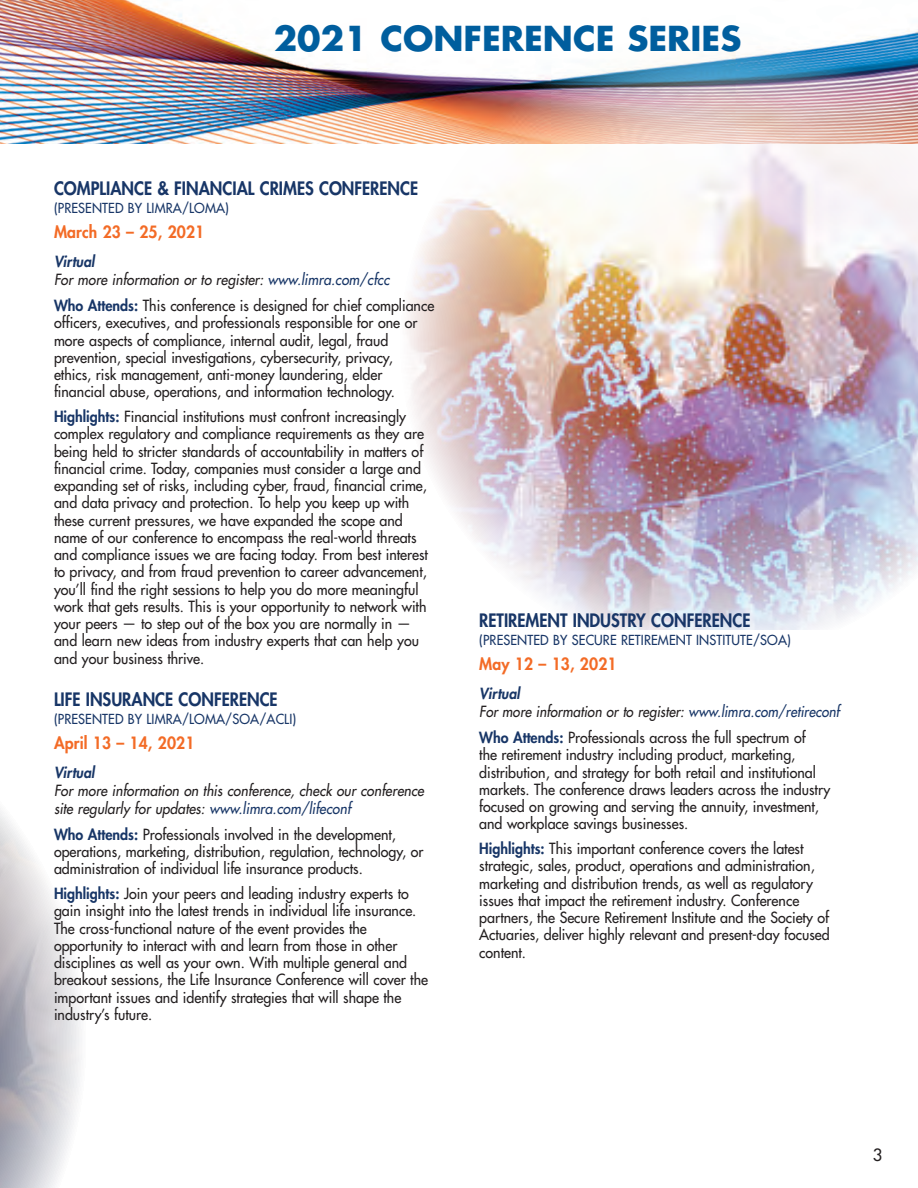
<style>
.page{position:relative;width:918px;height:1188px;background:#fff}
.page>*{position:absolute;margin:0;border:0;box-sizing:border-box;transform-origin:0 0}
.t1{font:700 33.45px "Futura Std";color:#005e9e}
.t2{font:800 18px "Futura Std";color:#183667;scale:.92 1}
.t3{font:800 16.5px "Futura Std";letter-spacing:.01em;color:#f36b26;scale:.95 1}
.t4{font:500 16.5px "Futura Std";color:#231f20}
.t5{font:500 15px/17.2px "Futura Std";color:#231f20;scale:.95 1}
.t6{font:italic 500 15px/18px "Futura Std";letter-spacing:.005em;color:#231f20;scale:.92 1}
.t7{font:italic 500 15px/18px "Futura Std";letter-spacing:.005em;color:#231f20;scale:.9 1}
.t8{font:italic 800 15px "Futura Std";letter-spacing:.005em;color:#183667;scale:.92 1}
.t9{font:500 13.5px "Futura Std";letter-spacing:.01em;color:#183667;scale:.95 1}
.s1{font-weight:800;color:#183667}
.s2{color:#183667}
</style>
<div class="page">
<img style="left:0;top:0;width:381px;height:144px">
<img style="left:381px;top:29px;width:537px;height:601px">
<h1 class="t1" style="left:274px;top:17px;width:469px">2021 CONFERENCE SERIES</h1>
<p class="t2" style="left:54px;top:177px;width:397px">COMPLIANCE &amp; FINANCIAL CRIMES CONFERENCE</p>
<p class="t9" style="left:54px;top:199px;width:186px">(PRESENTED BY LIMRA/LOMA)</p>
<p class="t3" style="left:54px;top:222px;width:160px">March 23 – 25, 2021</p>
<p class="t6" style="left:54px;top:253px;width:366px"><span class="s1">Virtual<br></span>For more information or to register: <span class="s2">www.limra.com/cfcc</span></p>
<p class="t5" style="left:54px;top:297px;width:402px"><span class="s1">Who Attends:</span> This conference is designed for chief compliance officers, executives, and professionals responsible for one or more aspects of compliance, internal audit, legal, fraud prevention, special investigations, cybersecurity, privacy,<br>ethics, risk management, anti-money laundering, elder financial abuse, operations, and information technology.</p>
<p class="t5" style="left:54px;top:408px;width:395px"><span class="s1">Highlights:</span> Financial institutions must confront increasingly complex regulatory and compliance requirements as they are being held to stricter standards of accountability in matters of financial crime. Today, companies must consider a large and expanding set of risks, including cyber, fraud, financial crime, and data privacy and protection. To help you keep up with these current pressures, we have expanded the scope and name of our conference to encompass the real-world threats and compliance issues we are facing today. From best interest to privacy, and from fraud prevention to career advancement, you’ll find the right sessions to help you do more meaningful work that gets results. This is your opportunity to network with your peers — to step out of the box you are normally in — and learn new ideas from industry experts that can help you and your business thrive.</p>
<p class="t2" style="left:54px;top:688px;width:245px">LIFE INSURANCE CONFERENCE</p>
<p class="t9" style="left:54px;top:710px;width:256px">(PRESENTED BY LIMRA/LOMA/SOA/ACLI)</p>
<p class="t3" style="left:54px;top:733px;width:149px">April 13 – 14, 2021</p>
<p class="t8" style="left:54px;top:763px;width:46px">Virtual</p>
<p class="t6" style="left:54px;top:781px;width:404px">For more information on this conference, check our conference site regularly for updates: <span class="s2">www.limra.com/lifeconf</span></p>
<p class="t5" style="left:54px;top:826px;width:391px"><span class="s1">Who Attends:</span> Professionals involved in the development, operations, marketing, distribution, regulation, technology, or administration of individual life insurance products.</p>
<p class="t5" style="left:54px;top:885px;width:395px"><span class="s1">Highlights:</span> Join your peers and leading industry experts to gain insight into the latest trends in individual life insurance.<br>The cross-functional nature of the event provides the opportunity to interact with and learn from those in other disciplines as well as your own. With multiple general and breakout sessions, the Life Insurance Conference will cover the important issues and identify strategies that will shape the industry’s future.</p>
<p class="t2" style="left:479px;top:609px;width:296px">RETIREMENT INDUSTRY CONFERENCE</p>
<p class="t9" style="left:479px;top:631px;width:330px">(PRESENTED BY SECURE RETIREMENT INSTITUTE/SOA)</p>
<p class="t3" style="left:479px;top:654px;width:146px">May 12 – 13, 2021</p>
<p class="t7" style="left:479px;top:685px;width:402px"><span class="s1">Virtual<br></span>For more information or to register: <span class="s2">www.limra.com/retireconf</span></p>
<p class="t5" style="left:479px;top:729px;width:371px"><span class="s1">Who Attends:</span> Professionals across the full spectrum of<br>the retirement industry including product, marketing, distribution, and strategy for both retail and institutional markets. The conference draws leaders across the industry focused on growing and serving the annuity, investment, and workplace savings businesses.</p>
<p class="t5" style="left:479px;top:840px;width:370px"><span class="s1">Highlights:</span> This important conference covers the latest strategic, sales, product, operations and administration, marketing and distribution trends, as well as regulatory issues that impact the retirement industry. Conference partners, the Secure Retirement Institute and the Society of Actuaries, deliver highly relevant and present-day focused content.</p>
<p class="t4" style="left:873px;top:1145px;width:11px">3</p>
</div>
